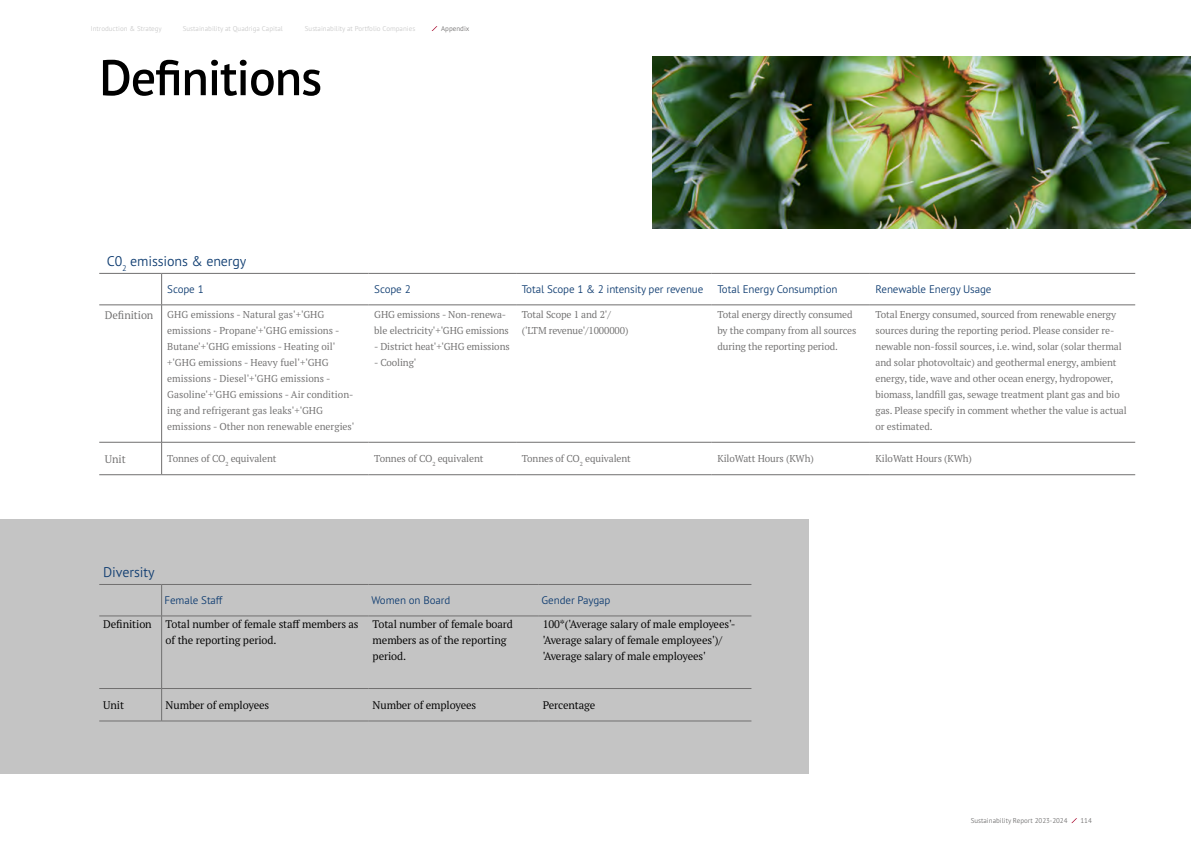
<style>
.page{position:relative;width:1191px;height:842px;background:#fff}
.page>*{position:absolute;margin:0;border:0;box-sizing:border-box;transform-origin:0 0}
.t1{font:600 50px "PT Sans Pro";letter-spacing:-.02em;color:#000}
.t2{font:300 14px "PT Sans Pro";letter-spacing:-.01em;color:#0d3b70}
.t3{font:11px/16px "PT Serif Pro";letter-spacing:-.01em;color:#000}
.t4{font:300 11px "PT Sans Pro";letter-spacing:-.01em;color:#0d3b70}
.t5{font:11px "PT Serif Pro";letter-spacing:-.01em;color:#706f6f}
.t6{font:10px/16px "PT Serif Pro";letter-spacing:-.01em;color:#706f6f}
.t7{font:300 7px "PT Sans Pro";color:#cacaca}
.t8{font:300 7px "PT Sans Pro";color:#706f6f}
</style>
<div class="page">
<svg style="left:1071px;top:818px;width:6px;height:5px"></svg>
<img style="left:652px;top:57px;width:539px;height:171px">
<div style="left:0;top:519px;width:808px;height:255px;background:#c4c4c4"></div>
<hr style="left:99px;top:273px;width:63px;height:1px;background:#706f6f">
<hr style="left:162px;top:273px;width:207px;height:1px;background:#706f6f">
<hr style="left:369px;top:273px;width:147px;height:1px;background:#706f6f">
<hr style="left:516px;top:273px;width:195px;height:1px;background:#706f6f">
<hr style="left:711px;top:273px;width:159px;height:1px;background:#706f6f">
<hr style="left:870px;top:273px;width:265px;height:1px;background:#706f6f">
<hr style="left:99px;top:305px;width:63px;height:1px;background:#706f6f">
<hr style="left:162px;top:305px;width:207px;height:1px;background:#706f6f">
<hr style="left:369px;top:305px;width:147px;height:1px;background:#706f6f">
<hr style="left:516px;top:305px;width:195px;height:1px;background:#706f6f">
<hr style="left:711px;top:305px;width:159px;height:1px;background:#706f6f">
<hr style="left:870px;top:305px;width:265px;height:1px;background:#706f6f">
<hr style="left:99px;top:442px;width:63px;height:1px;background:#706f6f">
<hr style="left:162px;top:442px;width:207px;height:1px;background:#706f6f">
<hr style="left:369px;top:442px;width:147px;height:1px;background:#706f6f">
<hr style="left:516px;top:442px;width:195px;height:1px;background:#706f6f">
<hr style="left:711px;top:442px;width:159px;height:1px;background:#706f6f">
<hr style="left:870px;top:442px;width:265px;height:1px;background:#706f6f">
<hr style="left:99px;top:474px;width:63px;height:1px;background:#706f6f">
<hr style="left:162px;top:474px;width:207px;height:1px;background:#706f6f">
<hr style="left:369px;top:474px;width:147px;height:1px;background:#706f6f">
<hr style="left:516px;top:474px;width:195px;height:1px;background:#706f6f">
<hr style="left:711px;top:474px;width:159px;height:1px;background:#706f6f">
<hr style="left:870px;top:474px;width:265px;height:1px;background:#706f6f">
<hr style="left:161px;top:274px;width:1px;height:31px;background:#706f6f">
<hr style="left:161px;top:305px;width:1px;height:137px;background:#706f6f">
<hr style="left:161px;top:442px;width:1px;height:32px;background:#706f6f">
<hr style="left:99px;top:584px;width:63px;height:1px;background:#706f6f">
<hr style="left:162px;top:584px;width:207px;height:1px;background:#706f6f">
<hr style="left:369px;top:584px;width:170px;height:1px;background:#706f6f">
<hr style="left:539px;top:584px;width:212px;height:1px;background:#706f6f">
<hr style="left:99px;top:616px;width:63px;height:1px;background:#706f6f">
<hr style="left:162px;top:616px;width:207px;height:1px;background:#706f6f">
<hr style="left:369px;top:616px;width:170px;height:1px;background:#706f6f">
<hr style="left:539px;top:616px;width:212px;height:1px;background:#706f6f">
<hr style="left:99px;top:688px;width:63px;height:1px;background:#706f6f">
<hr style="left:162px;top:688px;width:207px;height:1px;background:#706f6f">
<hr style="left:369px;top:688px;width:170px;height:1px;background:#706f6f">
<hr style="left:539px;top:688px;width:212px;height:1px;background:#706f6f">
<hr style="left:99px;top:721px;width:63px;height:1px;background:#706f6f">
<hr style="left:162px;top:721px;width:207px;height:1px;background:#706f6f">
<hr style="left:369px;top:721px;width:170px;height:1px;background:#706f6f">
<hr style="left:539px;top:721px;width:212px;height:1px;background:#706f6f">
<hr style="left:161px;top:689px;width:1px;height:32px;background:#706f6f">
<hr style="left:161px;top:585px;width:1px;height:31px;background:#706f6f">
<hr style="left:161px;top:616px;width:1px;height:72px;background:#706f6f">
<svg style="left:431px;top:26px;width:7px;height:5px"></svg>
<p class="t7" style="left:91px;top:24px;width:73px">Introduction &amp; Strategy</p>
<p class="t7" style="left:183px;top:24px;width:102px">Sustainability at Quadriga Capital</p>
<p class="t7" style="left:305px;top:24px;width:112px">Sustainability at Portfolio Companies</p>
<p class="t8" style="left:441px;top:24px;width:30px">Appendix</p>
<h1 class="t1" style="left:99px;top:45px;width:224px">Definitions</h1>
<h2 class="t2" style="left:107px;top:252px;width:141px">C0<sub>2</sub> emissions &amp; energy</h2>
<p class="t4" style="left:167px;top:282px;width:38px">Scope 1</p>
<p class="t4" style="left:374px;top:282px;width:38px">Scope 2</p>
<p class="t4" style="left:522px;top:282px;width:183px">Total Scope 1 &amp; 2 intensity per revenue</p>
<p class="t4" style="left:717px;top:282px;width:122px">Total Energy Consumption</p>
<p class="t4" style="left:875px;top:282px;width:117px">Renewable Energy Usage</p>
<p class="t5" style="left:105px;top:308px;width:50px">Definition</p>
<p class="t6" style="left:167px;top:306px;width:189px">GHG emissions - Natural gas'+'GHG emissions - Propane'+'GHG emissions - Butane'+'GHG emissions - Heating oil' +'GHG emissions - Heavy fuel'+'GHG emissions - Diesel'+'GHG emissions - Gasoline'+'GHG emissions - Air condition&shy;ing and refrigerant gas leaks'+'GHG emissions - Other non renewable energies'</p>
<p class="t6" style="left:374px;top:306px;width:136px">GHG emissions - Non-renewa&shy;ble electricity'+'GHG emissions</p>
<p class="t6" style="left:522px;top:306px;width:108px">Total Scope 1 and 2'/ ('LTM revenue'/1000000)</p>
<p class="t6" style="left:717px;top:306px;width:140px">Total energy directly consumed by the company from all sources during the reporting period.</p>
<p class="t6" style="left:875px;top:306px;width:253px">Total Energy consumed, sourced from renewable energy sources during the reporting period. Please consider re&shy;newable non-fossil sources, i.e. wind, solar (solar thermal and solar photovoltaic) and geothermal energy, ambient energy, tide, wave and other ocean energy, hydropower, biomass, landfill gas, sewage treatment plant gas and bio gas. Please specify in comment whether the value is actual or estimated.</p>
<p class="t6" style="left:374px;top:338px;width:137px">- District heat'+'GHG emissions</p>
<p class="t6" style="left:374px;top:354px;width:44px">- Cooling'</p>
<p class="t5" style="left:105px;top:451px;width:22px">Unit</p>
<p class="t6" style="left:167px;top:451px;width:111px">Tonnes of CO<sub>2</sub> equivalent</p>
<p class="t6" style="left:374px;top:451px;width:111px">Tonnes of CO<sub>2</sub> equivalent</p>
<p class="t6" style="left:522px;top:451px;width:111px">Tonnes of CO<sub>2</sub> equivalent</p>
<p class="t6" style="left:717px;top:451px;width:98px">KiloWatt Hours (KWh)</p>
<p class="t6" style="left:875px;top:451px;width:98px">KiloWatt Hours (KWh)</p>
<h2 class="t2" style="left:103px;top:563px;width:53px">Diversity</h2>
<p class="t4" style="left:164px;top:593px;width:60px">Female Staff</p>
<p class="t4" style="left:371px;top:593px;width:80px">Women on Board</p>
<p class="t4" style="left:541px;top:593px;width:70px">Gender Paygap</p>
<p class="t3" style="left:103px;top:616px;width:50px">Definition</p>
<p class="t3" style="left:166px;top:616px;width:195px">Total number of female staff members as of the reporting period.</p>
<p class="t3" style="left:373px;top:616px;width:142px">Total number of female board members as of the reporting period.</p>
<p class="t3" style="left:543px;top:616px;width:194px">100*('Average salary of male employees'- 'Average salary of female employees')/ 'Average salary of male employees'</p>
<p class="t3" style="left:103px;top:697px;width:22px">Unit</p>
<p class="t3" style="left:166px;top:697px;width:105px">Number of employees</p>
<p class="t3" style="left:373px;top:697px;width:105px">Number of employees</p>
<p class="t3" style="left:543px;top:697px;width:54px">Percentage</p>
<p class="t8" style="left:970px;top:816px;width:98px">Sustainability Report 2023-2024</p>
<p class="t8" style="left:1080px;top:816px;width:13px">114</p>
</div>
